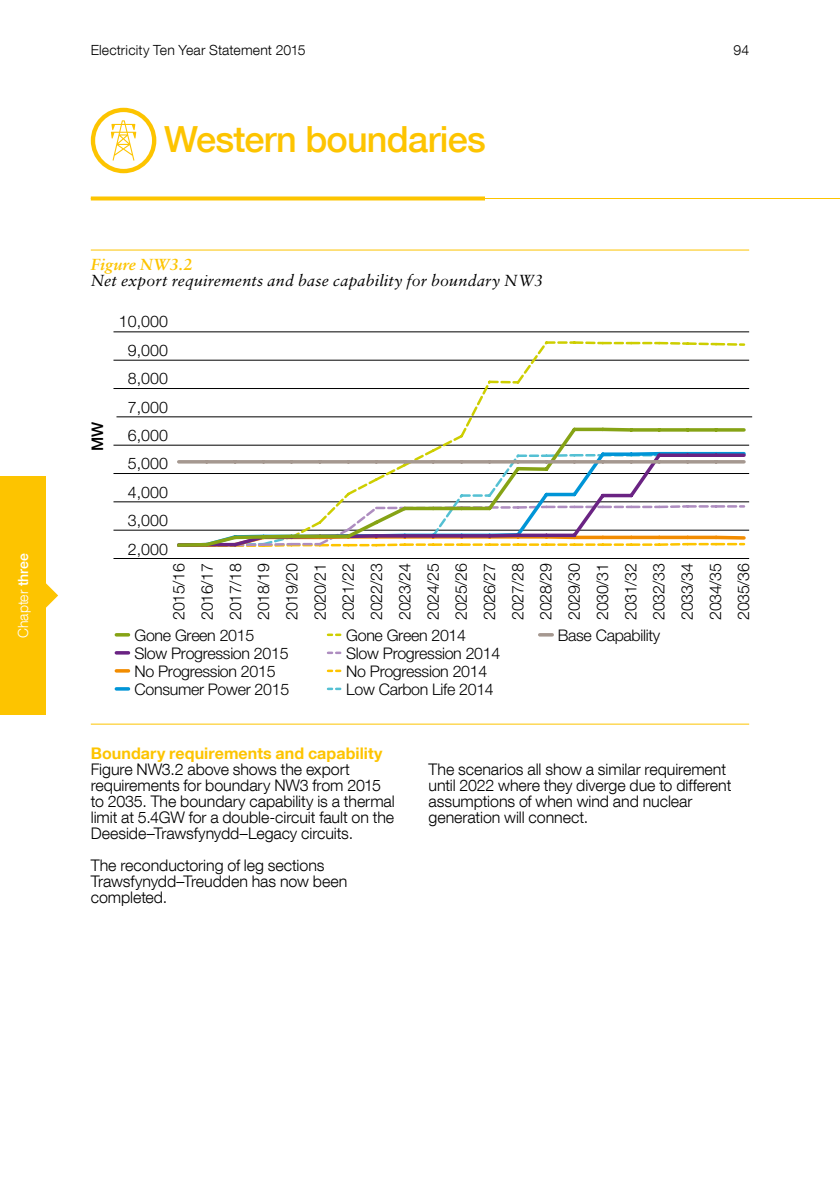
<style>
.page{position:relative;width:840px;height:1191px;background:#fff}
.page>*{position:absolute;margin:0;border:0;box-sizing:border-box;transform-origin:0 0}
.t1{font:500 36px "Helvetica Neue LT Com";letter-spacing:-.02em;color:#fdc400}
.t2{font:300 16px/16px "Helvetica Neue LT Com";letter-spacing:-.005em;color:#000}
.t3{font:300 16px/28.2px "Helvetica Neue";letter-spacing:-.02em;color:#000}
.t4{font:italic 16px "Sabon";letter-spacing:.01em;color:#000}
.t5{font:700 16px "Helvetica Neue LT Com";letter-spacing:.005em;color:#fdc400}
.t6{font:italic 700 16px "Sabon";letter-spacing:.005em;color:#fdc400}
.t7{font:500 16px "Helvetica Neue";color:#000}
.t8{font:300 14px "Helvetica Neue LT Com";letter-spacing:.01em;color:#000}
.t9{font:300 14px "Helvetica Neue LT Com";color:#fff}
.s1{font-weight:500}
</style>
<div class="page">
<div style="left:0;top:476px;width:45px;height:238px;background:#fdc400"></div>
<svg style="left:45px;top:583px;width:13px;height:25px"></svg>
<hr style="left:91px;top:249px;width:657px;height:1px;background:#fdc400">
<hr style="left:113px;top:331px;width:635px;height:1px;background:#000">
<hr style="left:113px;top:558px;width:635px;height:1px;background:#000">
<hr style="left:113px;top:360px;width:635px;height:1px;background:#000">
<hr style="left:116px;top:416px;width:635px;height:1px;background:#000">
<hr style="left:113px;top:388px;width:635px;height:1px;background:#000">
<hr style="left:113px;top:445px;width:635px;height:1px;background:#000">
<hr style="left:113px;top:530px;width:635px;height:1px;background:#000">
<hr style="left:113px;top:501px;width:635px;height:1px;background:#000">
<hr style="left:113px;top:473px;width:635px;height:1px;background:#000">
<svg style="left:116px;top:687px;width:12px;height:3px"></svg>
<svg style="left:116px;top:669px;width:12px;height:3px"></svg>
<svg style="left:116px;top:651px;width:12px;height:3px"></svg>
<svg style="left:116px;top:633px;width:12px;height:3px"></svg>
<svg style="left:328px;top:687px;width:12px;height:3px"></svg>
<svg style="left:328px;top:669px;width:12px;height:3px"></svg>
<svg style="left:328px;top:651px;width:12px;height:3px"></svg>
<svg style="left:328px;top:633px;width:12px;height:3px"></svg>
<svg style="left:539px;top:633px;width:13px;height:3px"></svg>
<svg style="left:176px;top:341px;width:570px;height:83px"></svg>
<svg style="left:175px;top:424px;width:572px;height:123px"></svg>
<hr style="left:179px;top:460px;width:27px;height:3px;background:#a59890">
<hr style="left:206px;top:460px;width:29px;height:3px;background:#a59890">
<hr style="left:235px;top:460px;width:28px;height:3px;background:#a59890">
<hr style="left:263px;top:460px;width:28px;height:3px;background:#a59890">
<hr style="left:291px;top:460px;width:29px;height:3px;background:#a59890">
<hr style="left:320px;top:460px;width:28px;height:3px;background:#a59890">
<hr style="left:348px;top:460px;width:28px;height:3px;background:#a59890">
<hr style="left:376px;top:460px;width:28px;height:3px;background:#a59890">
<hr style="left:404px;top:460px;width:29px;height:3px;background:#a59890">
<hr style="left:433px;top:460px;width:28px;height:3px;background:#a59890">
<hr style="left:461px;top:460px;width:28px;height:3px;background:#a59890">
<hr style="left:489px;top:460px;width:28px;height:3px;background:#a59890">
<hr style="left:517px;top:460px;width:29px;height:3px;background:#a59890">
<hr style="left:546px;top:460px;width:28px;height:3px;background:#a59890">
<hr style="left:574px;top:460px;width:28px;height:3px;background:#a59890">
<hr style="left:602px;top:460px;width:29px;height:3px;background:#a59890">
<hr style="left:631px;top:460px;width:27px;height:3px;background:#a59890">
<hr style="left:658px;top:460px;width:29px;height:3px;background:#a59890">
<hr style="left:687px;top:460px;width:28px;height:3px;background:#a59890">
<hr style="left:715px;top:460px;width:28px;height:3px;background:#a59890">
<hr style="left:91px;top:723px;width:657px;height:1px;background:#fdc400">
<hr style="left:91px;top:198px;width:748px;height:1px;background:#fdc400">
<svg style="left:91px;top:196px;width:393px;height:4px;fill:#fdc400"></svg>
<svg style="left:91px;top:108px;width:65px;height:65px"></svg>
<p class="t9" style="left:15px;top:638px;width:86px;rotate:-90deg">Chapter <span class="s1">three</span></p>
<p class="t8" style="left:91px;top:42px;width:216px">Electricity Ten Year Statement 2015</p>
<p class="t8" style="left:733px;top:42px;width:17px">94</p>
<h1 class="t1" style="left:164px;top:117px;width:323px">Western boundaries</h1>
<p class="t6" style="left:91px;top:255px;width:103px">Figure NW3.2</p>
<p class="t4" style="left:91px;top:271px;width:454px">Net export requirements and base capability for boundary NW3</p>
<p class="t3" style="left:119px;top:307px;width:50px;text-align:center">10,000<br>9,000</p>
<p class="t3" style="left:128px;top:364px;width:42px">8,000</p>
<p class="t7" style="left:88px;top:451px;width:30px;rotate:-90deg">MW</p>
<p class="t3" style="left:128px;top:392px;width:42px">7,000</p>
<p class="t3" style="left:128px;top:421px;width:42px">6,000</p>
<p class="t3" style="left:128px;top:449px;width:42px">5,000</p>
<p class="t3" style="left:128px;top:477px;width:42px">4,000</p>
<p class="t3" style="left:128px;top:506px;width:42px">3,000</p>
<p class="t3" style="left:128px;top:534px;width:42px">2,000</p>
<p class="t3" style="left:164px;top:620px;width:58px;text-align:justify;rotate:-90deg">2015/16<br>2016/17<br>2017/18<br>2018/19<br>2019/20<br>2020/21<br>2021/22<br>2022/23<br>2023/24<br>2024/25<br>2025/26<br>2026/27<br>2027/28<br>2028/29<br>2029/30<br>2030/31<br>2031/32<br>2032/33<br>2033/34<br>2034/35<br>2035/36</p>
<p class="t3" style="left:134px;top:625px;width:156px;line-height:18px">Gone Green 2015<br>Slow Progression 2015<br>No Progression 2015<br>Consumer Power 2015</p>
<p class="t3" style="left:346px;top:625px;width:155px;line-height:18px">Gone Green 2014<br>Slow Progression 2014<br>No Progression 2014<br>Low Carbon Life 2014</p>
<p class="t3" style="left:557px;top:620px;width:104px">Base Capability</p>
<p class="t5" style="left:91px;top:743px;width:293px">Boundary requirements and capability</p>
<p class="t2" style="left:91px;top:760px;width:305px">Figure NW3.2 above shows the export requirements for boundary NW3 from 2015 to 2035. The boundary capability is a thermal limit at 5.4GW for a double-circuit fault on the Deeside–Trawsfynydd–Legacy circuits.</p>
<p class="t2" style="left:91px;top:856px;width:258px">The reconductoring of leg sections<br>Trawsfynydd–Treudden has now been completed.</p>
<p class="t2" style="left:428px;top:760px;width:304px">The scenarios all show a similar requirement until 2022 where they diverge due to different assumptions of when wind and nuclear generation will connect.</p>
</div>
